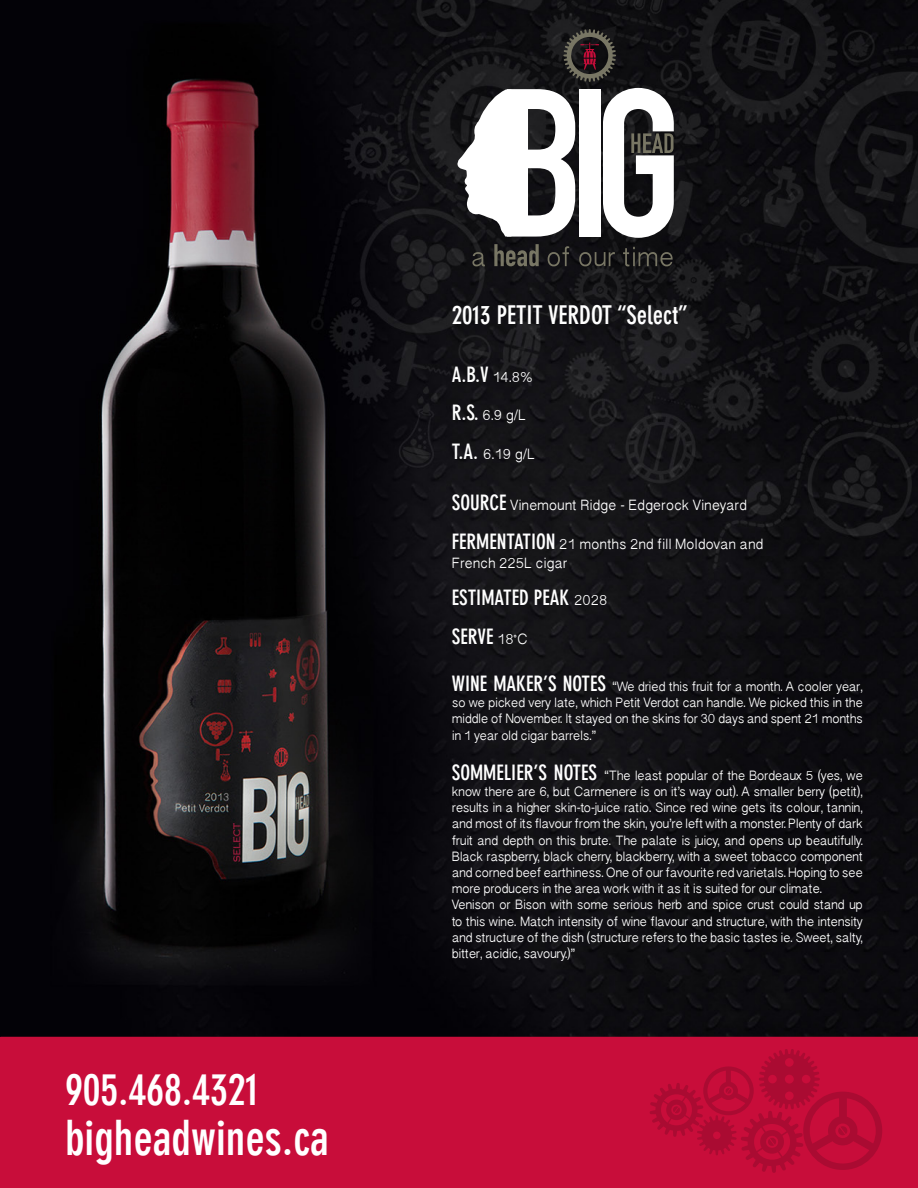
<style>
.page{position:relative;width:918px;height:1188px;background:#fff}
.page>*{position:absolute;margin:0;border:0;box-sizing:border-box;transform-origin:0 0}
.t1{font:700 condensed 54px "DIN Neuzeit Grotesk Std";color:#fff}
.t2{font:700 condensed 48px "DIN Neuzeit Grotesk Std";color:#fff}
.t3{font:700 condensed 43.5px "DIN Neuzeit Grotesk Std";color:#fff}
.t4{font:700 condensed 25.5px "DIN Neuzeit Grotesk Std";color:#fff}
.t5{font:700 condensed 21px/38.4px "DIN Neuzeit Grotesk Std";color:#fff}
.t6{font:16.5px/19.2px "Oriya Sangam MN";color:#fff}
.t7{font:700 condensed 16.5px/19.8px "DIN Neuzeit Grotesk Std";color:#fff}
.t8{font:15px/16.2px "Oriya Sangam MN";letter-spacing:-.02em;color:#fff;text-align:justify}
.s1{font-family:"Oriya Sangam MN";font-weight:400;font-stretch:normal;font-size:16.5px}
.s2{font-family:"DIN Neuzeit Grotesk Std";font-weight:700;font-stretch:condensed;font-size:21px}
</style>
<div class="page">
<div style="left:0;top:1037px;width:918px;height:151px;background:#c80d3a"></div>
<svg style="left:650px;top:1049px;width:232px;height:124px"></svg>
<img style="left:0;top:0;width:918px;height:1037px">
<svg style="left:455px;top:89px;width:120px;height:148px"></svg>
<div style="left:579px;top:89px;width:21px;height:148px;background:#fff"></div>
<svg style="left:603px;top:88px;width:71px;height:150px"></svg>
<svg style="left:563px;top:29px;width:53px;height:53px;background:#3a2f2e"></svg>
<svg style="left:472px;top:252px;width:13px;height:14px"></svg>
<svg style="left:494px;top:244px;width:45px;height:22px"></svg>
<svg style="left:548px;top:246px;width:21px;height:20px"></svg>
<svg style="left:579px;top:252px;width:36px;height:14px"></svg>
<svg style="left:623px;top:247px;width:50px;height:19px"></svg>
<p class="t1" style="left:65px;top:1037px;width:298px">bigheadwines.ca</p>
<p class="t7" style="left:65px;top:1125px;width:223px">Proprietor - HEAD of Operations<br>905-359-3239 | jakub@bigheadwines.ca</p>
<h3 class="t3" style="left:65px;top:1063px;width:195px">905.468.4321</h3>
<h2 class="t2" style="left:65px;top:1108px;width:265px">bigheadwines.ca</h2>
<p class="t4" style="left:452px;top:300px;width:237px">2013 PETIT VERDOT “Select”</p>
<p class="t5" style="left:452px;top:355px;width:82px">A.B.V <span class="s1">14.8%</span></p>
<p class="t6" style="left:452px;top:405px;width:76px"><span class="s2">R.S.</span> 6.9 g/L</p>
<p class="t6" style="left:452px;top:444px;width:85px"><span class="s2">T.A.</span> 6.19 g/L</p>
<p class="t6" style="left:452px;top:495px;width:297px"><span class="s2">SOURCE</span> Vinemount Ridge - Edgerock Vineyard</p>
<p class="t6" style="left:452px;top:534px;width:313px"><span class="s2">FERMENTATION</span> 21 months 2nd fill Moldovan and<br>French 225L cigar</p>
<p class="t5" style="left:452px;top:578px;width:157px">ESTIMATED PEAK <span class="s1">2028<br></span>SERVE <span class="s1">18ଂC</span></p>
<p class="t8" style="left:452px;top:678px;width:413px"><span class="s2">WINE MAKER’S NOTES</span> “We dried this fruit for a month. A cooler year, so we picked very late, which Petit Verdot can handle. We picked this in the middle of November. It stayed on the skins for 30 days and spent 21 months in 1 year old cigar barrels.”</p>
<p class="t8" style="left:452px;top:767px;width:413px;text-align:left"><span class="s2">SOMMELIER’S NOTES</span> “The least popular of the Bordeaux 5 (yes, we know there are 6, but Carmenere is on it’s way out). A smaller berry (petit), results in a higher skin-to-juice ratio. Since red wine gets its colour, tannin, and most of its flavour from the skin, you’re left with a monster. Plenty of dark fruit and depth on this brute. The palate is juicy, and opens up beautifully.<br>Black raspberry, black cherry, blackberry, with a sweet tobacco component and corned beef earthiness. One of our favourite red varietals. Hoping to see more producers in the area work with it as it is suited for our climate.<br>Venison or Bison with some serious herb and spice crust could stand up to this wine. Match intensity of wine flavour and structure, with the intensity and structure of the dish (structure refers to the basic tastes ie. Sweet, salty, bitter, acidic, savoury.)”</p>
</div>
